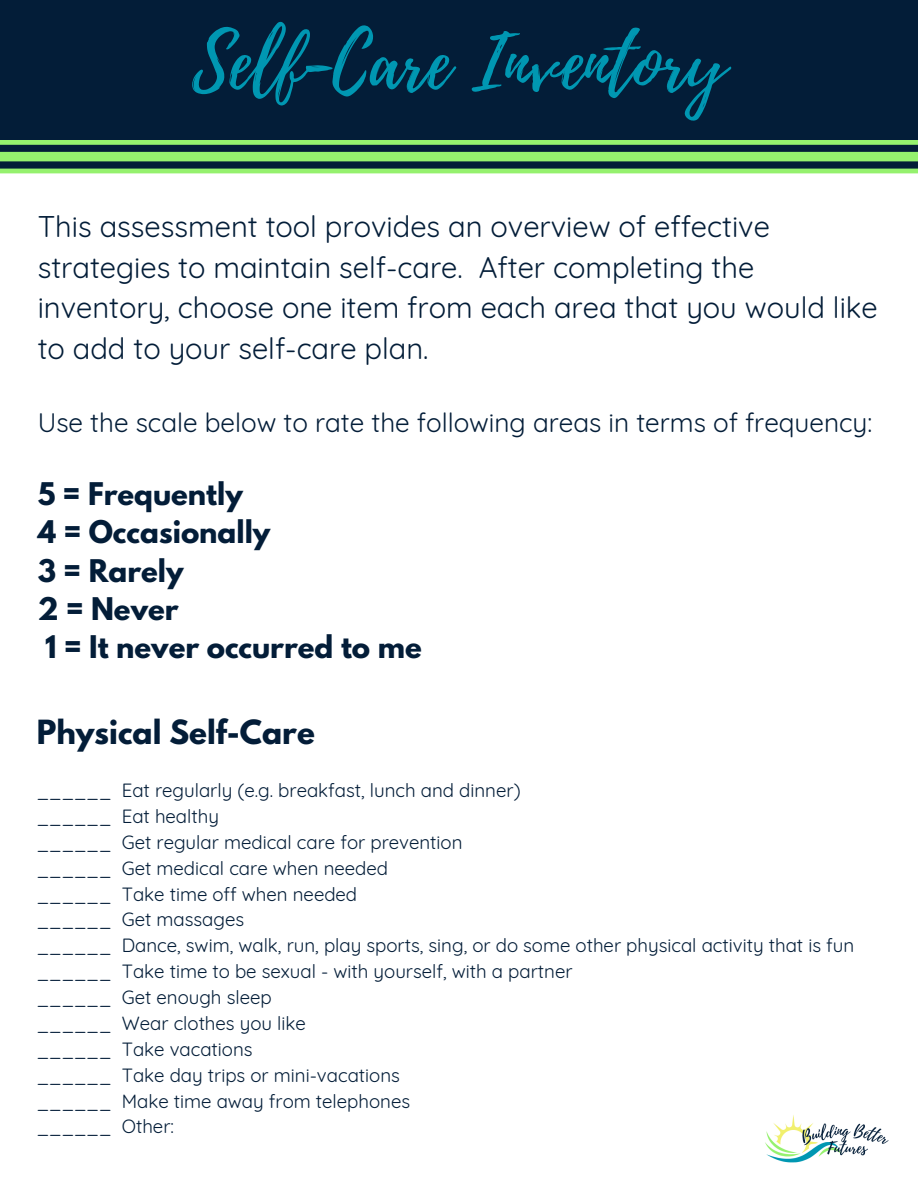
<style>
.page{position:relative;width:918px;height:1188px;background:#fff}
.page>*{position:absolute;margin:0;border:0;box-sizing:border-box;transform-origin:0 0}
.t1{font:74.7px "Playlist Script";color:#0097b2}
.t2{font:700 29.55px "League Spartan";color:#031d38}
.t3{font:29.1px/40.5px "Quicksand";color:#031d38}
.t4{font:700 27.75px "League Spartan";color:#031d38}
.t5{font:26.1px "Quicksand";color:#031d38}
.t6{font:18.75px "Quicksand";color:#031d38}
</style>
<div class="page">
<div style="left:0;top:0;width:918px;height:170px;background:#031d38"></div>
<svg style="left:0;top:140px;width:918px;height:33px"></svg>
<img style="left:765px;top:1115px;width:124px;height:48px">
<p class="t1" style="left:192px;top:9px;width:535px">Self-Care Inventory</p>
<p class="t3" style="left:38px;top:206px;width:842px">This assessment tool provides an overview of effective strategies to maintain self-care. After completing the inventory, choose one item from each area that you would like to add to your self-care plan.</p>
<p class="t5" style="left:38px;top:406px;width:836px">Use the scale below to rate the following areas in terms of frequency:</p>
<p class="t4" style="left:38px;top:480px;width:207px">5 = Frequently</p>
<p class="t4" style="left:38px;top:518px;width:234px">4 = Occasionally</p>
<p class="t4" style="left:38px;top:557px;width:147px">3 = Rarely</p>
<p class="t4" style="left:38px;top:595px;width:142px">2 = Never</p>
<p class="t4" style="left:45px;top:633px;width:378px">1 = It never occurred to me</p>
<p class="t2" style="left:37px;top:717px;width:279px">Physical Self-Care</p>
<p class="t6" style="left:37px;top:778px;width:485px">______ Eat regularly (e.g. breakfast, lunch and dinner)</p>
<p class="t6" style="left:37px;top:804px;width:184px">______ Eat healthy</p>
<p class="t6" style="left:37px;top:830px;width:427px">______ Get regular medical care for prevention</p>
<p class="t6" style="left:37px;top:856px;width:353px">______ Get medical care when needed</p>
<p class="t6" style="left:37px;top:882px;width:322px">______ Take time off when needed</p>
<p class="t6" style="left:37px;top:908px;width:209px">______ Get massages</p>
<p class="t6" style="left:37px;top:934px;width:819px">______ Dance, swim, walk, run, play sports, sing, or do some other physical activity that is fun</p>
<p class="t6" style="left:37px;top:959px;width:537px">______ Take time to be sexual - with yourself, with a partner</p>
<p class="t6" style="left:37px;top:985px;width:236px">______ Get enough sleep</p>
<p class="t6" style="left:37px;top:1011px;width:271px">______ Wear clothes you like</p>
<p class="t6" style="left:37px;top:1037px;width:217px">______ Take vacations</p>
<p class="t6" style="left:37px;top:1063px;width:365px">______ Take day trips or mini-vacations</p>
<p class="t6" style="left:37px;top:1089px;width:375px">______ Make time away from telephones</p>
<p class="t6" style="left:37px;top:1115px;width:139px">______ Other:</p>
</div>
